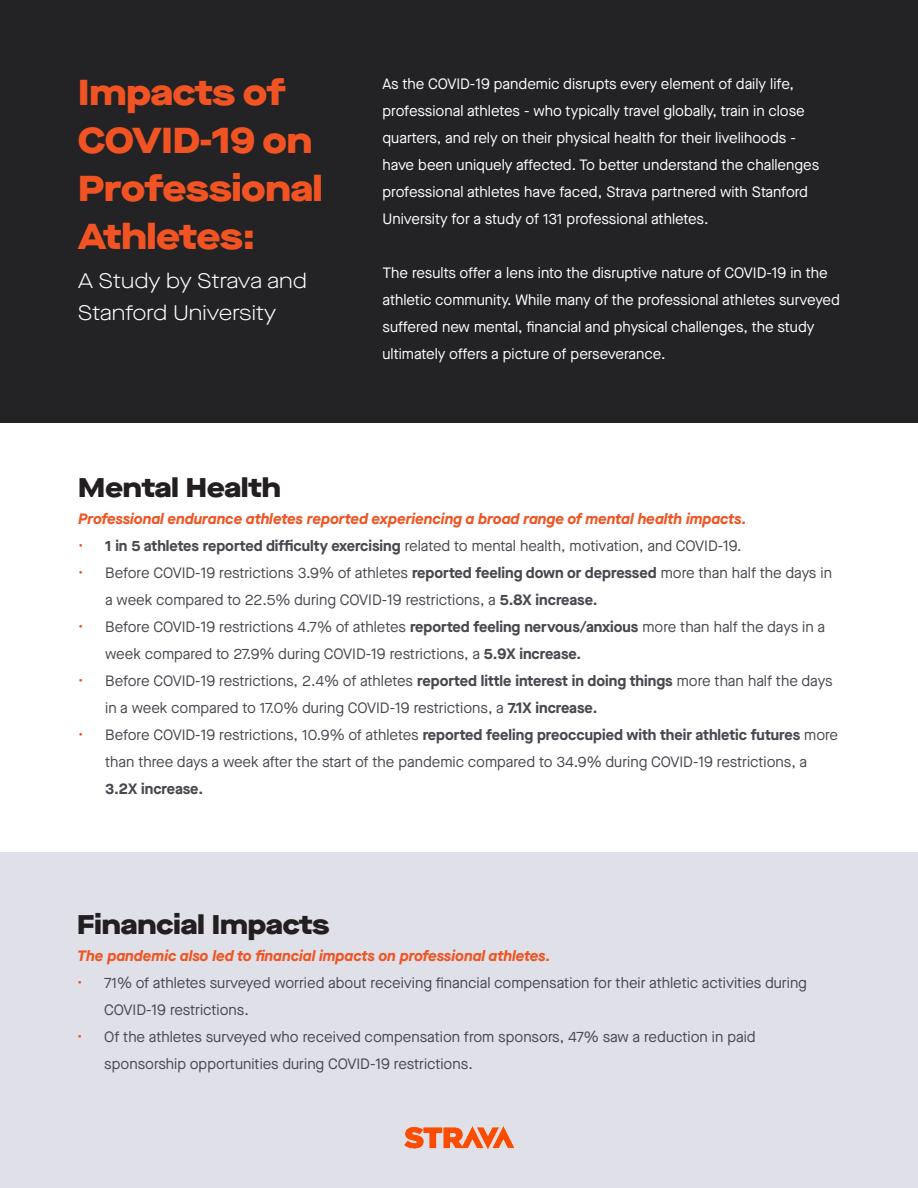
<style>
.page{position:relative;width:918px;height:1188px;background:#fff}
.page>*{position:absolute;margin:0;border:0;box-sizing:border-box;transform-origin:0 0}
.content{font:900 36px/48px "Maison Neue Extended";color:#f15422}
.content-2{font:900 27px "Maison Neue Extended";color:#231f20}
.content-3{font:300 21px/31.5px "Maison Neue Extended";color:#fff}
.t1{font:15px/27px "Maison Neue";color:#484950}
.content-4{font:15px/27px "Maison Neue";color:#fff}
.content-5{font:italic 700 15px "Maison Neue";color:#f15422}
.s1{color:#f15422}
.s2{font-weight:700}
</style>
<div class="page">
<div style="left:0;top:852px;width:918px;height:336px;background:#dfe0e8"></div>
<img style="left:404px;top:1126px;width:111px;height:23px">
<div style="left:0;top:0;width:918px;height:423px;background:#232225"></div>
<p class="content" style="left:78px;top:67px;width:246px">Impacts of<br>COVID-19 on<br>Professional<br>Athletes:</p>
<p class="content-3" style="left:78px;top:265px;width:230px">A Study by Strava and<br>Stanford University</p>
<p class="content-4" style="left:382px;top:70px;width:438px">As the COVID-19 pandemic disrupts every element of daily life, professional athletes - who typically travel globally, train in close quarters, and rely on their physical health for their livelihoods - have been uniquely affected. To better understand the challenges professional athletes have faced, Strava partnered with Stanford University for a study of 131 professional athletes.</p>
<p class="content-4" style="left:382px;top:259px;width:459px">The results offer a lens into the disruptive nature of COVID-19 in the athletic community. While many of the professional athletes surveyed suffered new mental, financial and physical challenges, the study ultimately offers a picture of perseverance.</p>
<p class="content-2" style="left:78px;top:468px;width:204px">Mental Health</p>
<p class="content-5" style="left:78px;top:508px;width:670px">Professional endurance athletes reported experiencing a broad range of mental health impacts.</p>
<p class="t1" style="left:78px;top:533px;width:665px"><span class="s1">•</span> <span class="s2">1 in 5 athletes reported difficulty exercising</span> related to mental health, motivation, and COVID-19.</p>
<p class="t1" style="left:105px;top:560px;width:728px;text-indent:-27px"><span class="s1">•</span> Before COVID-19 restrictions 3.9% of athletes <span class="s2">reported feeling down or depressed</span> more than half the days in a week compared to 22.5% during COVID-19 restrictions, a <span class="s2">5.8X increase.</span></p>
<p class="t1" style="left:105px;top:614px;width:721px;text-indent:-27px"><span class="s1">•</span> Before COVID-19 restrictions 4.7% of athletes <span class="s2">reported feeling nervous/anxious</span> more than half the days in a week compared to 27.9% during COVID-19 restrictions, a <span class="s2">5.9X increase.</span></p>
<p class="t1" style="left:105px;top:668px;width:729px;text-indent:-27px"><span class="s1">•</span> Before COVID-19 restrictions, 2.4% of athletes <span class="s2">reported little interest in doing things</span> more than half the days in a week compared to 17.0% during COVID-19 restrictions, a <span class="s2">7.1X increase.</span></p>
<p class="t1" style="left:105px;top:722px;width:734px;text-indent:-27px"><span class="s1">•</span> Before COVID-19 restrictions, 10.9% of athletes <span class="s2">reported feeling preoccupied with their athletic futures</span> more than three days a week after the start of the pandemic compared to 34.9% during COVID-19 restrictions, a<br><span class="s2">3.2X increase.</span></p>
<p class="content-2" style="left:77px;top:904px;width:254px">Financial Impacts</p>
<p class="content-5" style="left:77px;top:945px;width:475px">The pandemic also led to financial impacts on professional athletes.</p>
<p class="t1" style="left:104px;top:969px;width:704px;text-indent:-27px"><span class="s1">•</span> 71% of athletes surveyed worried about receiving financial compensation for their athletic activities during<br>COVID-19 restrictions.</p>
<p class="t1" style="left:104px;top:1023px;width:653px;text-indent:-27px"><span class="s1">•</span> Of the athletes surveyed who received compensation from sponsors, 47% saw a reduction in paid sponsorship opportunities during COVID-19 restrictions.</p>
</div>
